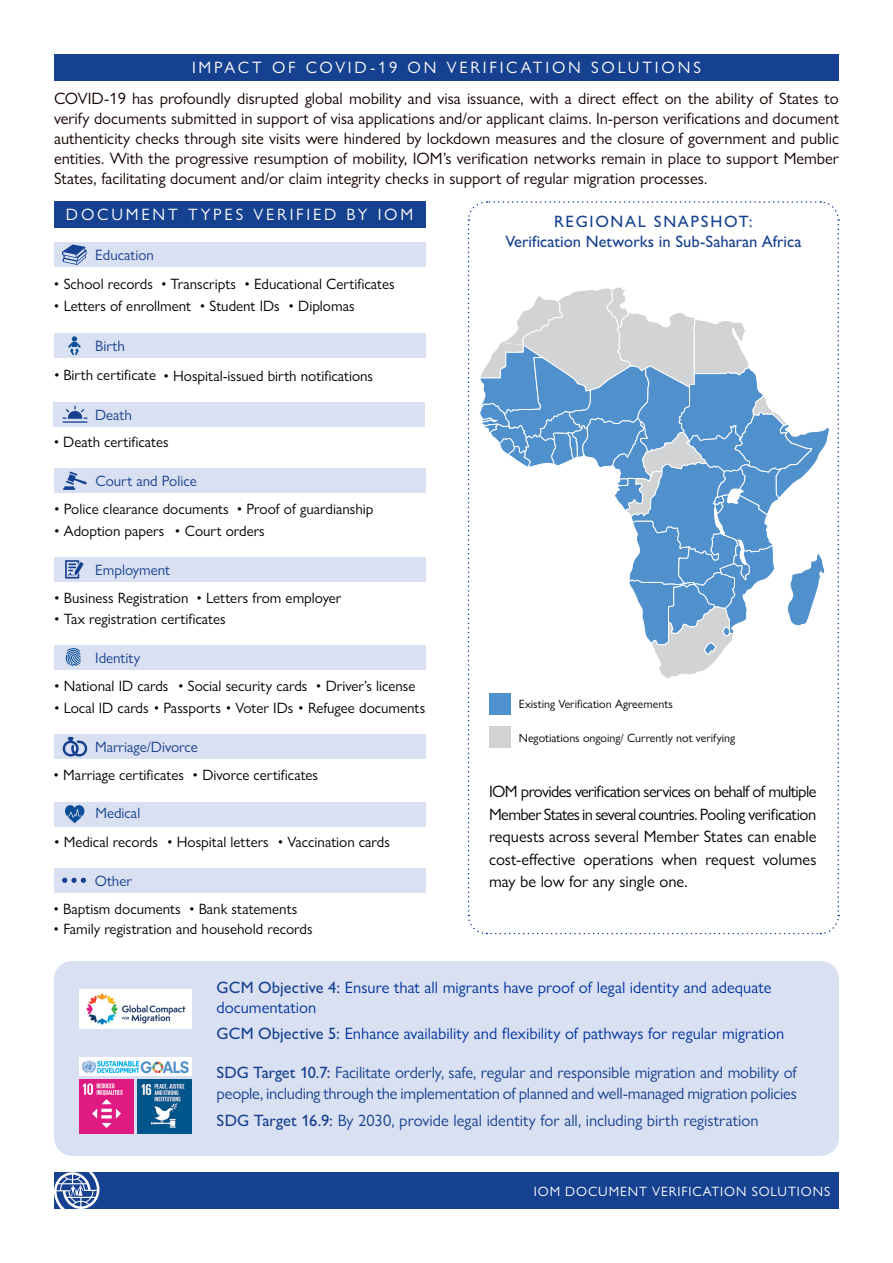
<style>
.page{position:relative;width:893px;height:1263px;background:#fff}
.page>*{position:absolute;margin:0;border:0;box-sizing:border-box;transform-origin:0 0}
.t1{font:16.5px/19.8px "Gill Sans Nova";color:#160000;text-align:justify}
.t2{font:16.5px/21px "Gill Sans Nova";letter-spacing:-.01em;color:#164190}
.t3{font:16.5px/22.5px "Gill Sans Nova";color:#000;text-align:justify}
.t4{font:16.5px/20.2px "Gill Sans Nova";color:#0033a0}
.t5{font:16.5px "Gill Sans Nova";letter-spacing:.17em;color:#fff}
.t6{font:500 16.5px/19.8px "Gill Sans Nova";color:#164190;text-align:center}
.t7{font:15px "Gill Sans Nova";color:#000}
.t8{font:15px "Gill Sans Nova";color:#164190}
.t9{font:13.5px "Gill Sans Nova";letter-spacing:.07em;color:#fff}
.t10{font:12px "Gill Sans Nova";color:#000}
.s1{font-weight:500;color:#164190}
.s2{font-weight:500}
</style>
<div class="page">
<div style="left:54px;top:1172px;width:785px;height:37px;background:#164190"></div>
<svg style="left:54px;top:1172px;width:45px;height:37px"></svg>
<div style="left:54px;top:961px;width:785px;height:195px;background:#d9e0f1;border-radius:18px"></div>
<img style="left:79px;top:1080px;width:54px;height:54px">
<img style="left:137px;top:1080px;width:54px;height:54px">
<img style="left:79px;top:1057px;width:112px;height:18px">
<div style="left:54px;top:201px;width:371px;height:27px;background:#164190"></div>
<div style="left:54px;top:54px;width:785px;height:26px;background:#164190"></div>
<img style="left:79px;top:990px;width:112px;height:38px">
<div style="left:54px;top:735px;width:371px;height:24px;background:#d9e0f1"></div>
<svg style="left:62px;top:737px;width:26px;height:20px"></svg>
<div style="left:54px;top:802px;width:371px;height:24px;background:#d9e0f1"></div>
<svg style="left:65px;top:805px;width:19px;height:18px"></svg>
<div style="left:54px;top:242px;width:371px;height:25px;background:#d9e0f1"></div>
<svg style="left:62px;top:244px;width:25px;height:21px"></svg>
<div style="left:54px;top:334px;width:371px;height:24px;background:#d9e0f1"></div>
<svg style="left:68px;top:336px;width:13px;height:19px"></svg>
<div style="left:54px;top:402px;width:371px;height:24px;background:#d9e0f1"></div>
<svg style="left:63px;top:406px;width:25px;height:17px"></svg>
<div style="left:54px;top:469px;width:371px;height:24px;background:#d9e0f1"></div>
<svg style="left:63px;top:471px;width:24px;height:19px"></svg>
<div style="left:54px;top:557px;width:371px;height:24px;background:#d9e0f1"></div>
<svg style="left:65px;top:560px;width:18px;height:18px"></svg>
<div style="left:54px;top:645px;width:371px;height:24px;background:#d9e0f1"></div>
<svg style="left:66px;top:648px;width:15px;height:18px"></svg>
<svg style="left:467px;top:201px;width:373px;height:734px"></svg>
<div style="left:54px;top:868px;width:371px;height:25px;background:#d9e0f1"></div>
<svg style="left:62px;top:878px;width:24px;height:5px"></svg>
<p class="t5" style="left:192px;top:57px;width:510px">IMPACT OF COVID-19 ON VERIFICATION SOLUTIONS</p>
<p class="t1" style="left:54px;top:89px;width:786px">COVID-19 has profoundly disrupted global mobility and visa issuance, with a direct effect on the ability of States to verify documents submitted in support of visa applications and/or applicant claims. In-person verifications and document authenticity checks through site visits were hindered by lockdown measures and the closure of government and public entities. With the progressive resumption of mobility, IOM’s verification networks remain in place to support Member States, facilitating document and/or claim integrity checks in support of regular migration processes.</p>
<p class="t5" style="left:66px;top:204px;width:349px">DOCUMENT TYPES VERIFIED BY IOM</p>
<p class="t8" style="left:95px;top:246px;width:60px">Education</p>
<p class="t7" style="left:54px;top:274px;width:184px">• School records • Transcripts</p>
<p class="t7" style="left:244px;top:274px;width:152px">• Educational Certificates</p>
<p class="t7" style="left:54px;top:297px;width:139px">• Letters of enrollment</p>
<p class="t7" style="left:200px;top:297px;width:82px">• Student IDs</p>
<p class="t7" style="left:288px;top:297px;width:68px">• Diplomas</p>
<p class="t8" style="left:95px;top:337px;width:31px">Birth</p>
<p class="t7" style="left:54px;top:366px;width:321px">• Birth certificate • Hospital-issued birth notifications</p>
<p class="t8" style="left:95px;top:405px;width:38px">Death</p>
<p class="t7" style="left:54px;top:433px;width:116px">• Death certificates</p>
<p class="t8" style="left:95px;top:472px;width:103px">Court and Police</p>
<p class="t7" style="left:237px;top:500px;width:138px">• Proof of guardianship</p>
<p class="t7" style="left:175px;top:522px;width:91px">• Court orders</p>
<p class="t7" style="left:54px;top:500px;width:176px">• Police clearance documents</p>
<p class="t7" style="left:54px;top:522px;width:112px">• Adoption papers</p>
<p class="t8" style="left:95px;top:561px;width:76px">Employment</p>
<p class="t7" style="left:54px;top:589px;width:289px">• Business Registration • Letters from employer</p>
<p class="t7" style="left:54px;top:609px;width:173px">• Tax registration certificates</p>
<p class="t8" style="left:95px;top:648px;width:46px">Identity</p>
<p class="t7" style="left:54px;top:676px;width:116px">• National ID cards</p>
<p class="t7" style="left:54px;top:699px;width:373px">• Local ID cards • Passports • Voter IDs • Refugee documents</p>
<p class="t7" style="left:178px;top:677px;width:131px">• Social security cards</p>
<p class="t7" style="left:316px;top:677px;width:101px">• Driver’s license</p>
<p class="t8" style="left:95px;top:738px;width:104px">Marriage/Divorce</p>
<p class="t7" style="left:54px;top:766px;width:266px">• Marriage certificates • Divorce certificates</p>
<p class="t8" style="left:95px;top:804px;width:46px">Medical</p>
<p class="t7" style="left:54px;top:833px;width:337px">• Medical records • Hospital letters • Vaccination cards</p>
<p class="t8" style="left:95px;top:871px;width:39px">Other</p>
<p class="t7" style="left:54px;top:899px;width:245px">• Baptism documents • Bank statements</p>
<p class="t7" style="left:54px;top:920px;width:260px">• Family registration and household records</p>
<p class="t6" style="left:505px;top:212px;width:297px">REGIONAL SNAPSHOT:<br>Verification Networks in Sub-Saharan Africa</p>
<p class="t10" style="left:519px;top:697px;width:156px">Existing Verification Agreements</p>
<p class="t10" style="left:519px;top:730px;width:218px">Negotiations ongoing/ Currently not verifying</p>
<p class="t3" style="left:489px;top:780px;width:329px">IOM provides verification services on behalf of multiple Member States in several countries. Pooling verification requests across several Member States can enable cost-effective operations when request volumes may be low for any single one.</p>
<p class="t4" style="left:217px;top:977px;width:556px"><span class="s1">GCM Objective 4:</span> Ensure that all migrants have proof of legal identity and adequate documentation</p>
<p class="t4" style="left:217px;top:1023px;width:569px"><span class="s1">GCM Objective 5:</span> Enhance availability and flexibility of pathways for regular migration</p>
<p class="t2" style="left:217px;top:1062px;width:582px"><span class="s2">SDG Target 10.7:</span> Facilitate orderly, safe, regular and responsible migration and mobility of people, including through the implementation of planned and well-managed migration policies</p>
<p class="t2" style="left:217px;top:1110px;width:543px"><span class="s2">SDG Target 16.9:</span> By 2030, provide legal identity for all, including birth registration</p>
<p class="t9" style="left:534px;top:1183px;width:298px">IOM DOCUMENT VERIFICATION SOLUTIONS</p>
</div>
